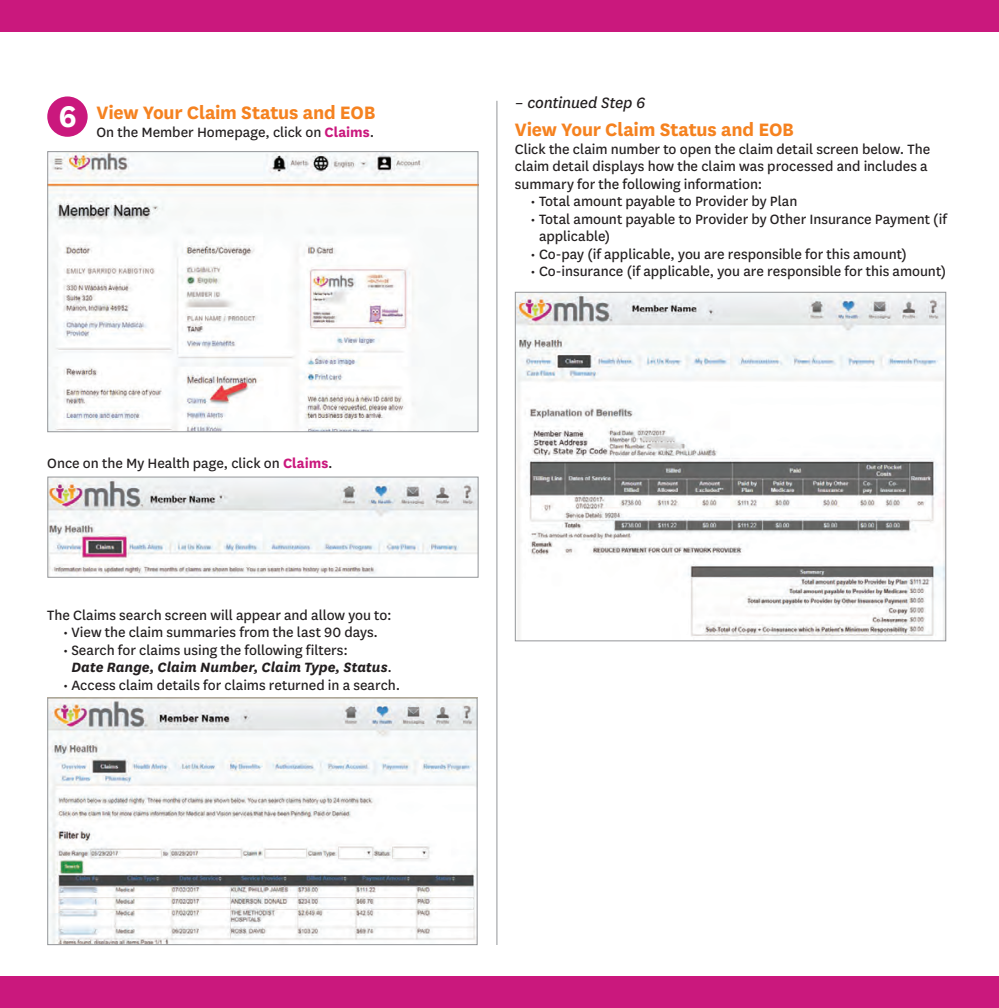
<style>
.page{position:relative;width:999px;height:1008px;background:#fff}
.page>*{position:absolute;margin:0;border:0;box-sizing:border-box;transform-origin:0 0}
.t1{font:700 35px "Centene Sans";color:#fff}
.t2{font:700 21px "Centene Sans";letter-spacing:-.015em;color:#f58220}
.t3{font:italic 17.5px "Centene Sans";letter-spacing:-.01em;color:#231f20}
.t4{font:15.75px/17.5px "Centene Sans";color:#231f20}
.s1{font-weight:700;color:#ca187d}
.s2{font-weight:700;font-style:italic}
</style>
<div class="page">
<div style="left:0;top:0;width:998px;height:32px;background:#ca187d"></div>
<img style="left:516px;top:294px;width:428px;height:345px">
<div style="left:514px;top:292px;width:432px;height:349px;border:1px solid #939598"></div>
<div style="left:47px;top:96px;width:41px;height:41px;background:#ca187d;border-radius:50%"></div>
<div style="left:0;top:976px;width:998px;height:32px;background:#ca187d"></div>
<hr style="left:496px;top:101px;width:1px;height:844px;background:#939598">
<img style="left:49px;top:153px;width:427px;height:277px">
<div style="left:47px;top:151px;width:431px;height:281px;border:1px solid #939598"></div>
<img style="left:49px;top:479px;width:427px;height:97px">
<div style="left:47px;top:477px;width:431px;height:101px;border:1px solid #939598"></div>
<img style="left:49px;top:700px;width:426px;height:243px">
<div style="left:47px;top:698px;width:430px;height:247px;border:1px solid #939598"></div>
<h1 class="t1" style="left:58px;top:91px;width:20px">6</h1>
<h2 class="t2" style="left:96px;top:98px;width:281px">View Your Claim Status and EOB</h2>
<p class="t4" style="left:96px;top:122px;width:279px">On the Member Homepage, click on <span class="s1">Claims</span>.</p>
<p class="t4" style="left:47px;top:453px;width:287px">Once on the My Health page, click on <span class="s1">Claims</span>.</p>
<p class="t4" style="left:47px;top:605px;width:346px">The Claims search screen will appear and allow you to:</p>
<p class="t4" style="left:63px;top:623px;width:316px">• View the claim summaries from the last 90 days.</p>
<p class="t4" style="left:71px;top:640px;width:322px;text-indent:-8px">• Search for claims using the following filters:<br><span class="s2">Date Range, Claim Number, Claim Type, Status</span>.</p>
<p class="t4" style="left:63px;top:675px;width:338px">• Access claim details for claims returned in a search.</p>
<p class="t3" style="left:514px;top:92px;width:132px">– continued Step 6</p>
<h2 class="t2" style="left:514px;top:115px;width:281px">View Your Claim Status and EOB</h2>
<p class="t4" style="left:514px;top:140px;width:417px">Click the claim number to open the claim detail screen below. The claim detail displays how the claim was processed and includes a summary for the following information:</p>
<p class="t4" style="left:530px;top:192px;width:268px">• Total amount payable to Provider by Plan</p>
<p class="t4" style="left:539px;top:210px;width:409px;text-indent:-8px">• Total amount payable to Provider by Other Insurance Payment (if applicable)</p>
<p class="t4" style="left:530px;top:245px;width:377px">• Co-pay (if applicable, you are responsible for this amount)</p>
<p class="t4" style="left:530px;top:262px;width:417px">• Co-insurance (if applicable, you are responsible for this amount)</p>
</div>
